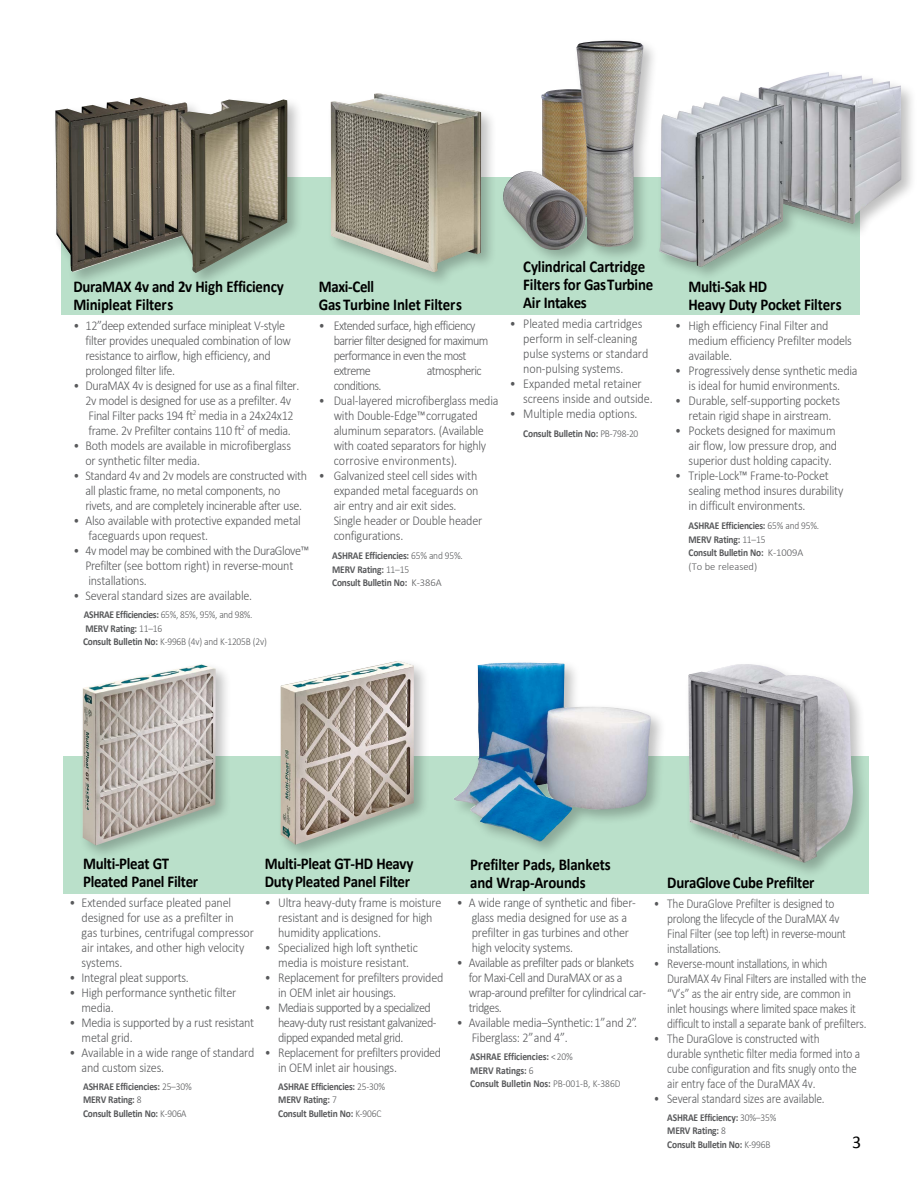
<style>
.page{position:relative;width:918px;height:1188px;background:#fff}
.page>*{position:absolute;margin:0;border:0;box-sizing:border-box;transform-origin:0 0}
.t1{font:18px "Calibri";color:#000}
.t2{font:700 16.5px/18px "Calibri";letter-spacing:-.02em;color:#000;scale:.9 1}
.t3{font:300 13.5px/15px "Calibri";letter-spacing:-.02em;color:#58595b;scale:.9 1}
.t4{font:300 13.5px/15px "Calibri";letter-spacing:-.02em;color:#58595b;scale:.85 1}
.t5{font:300 13.5px/15px "Calibri";letter-spacing:-.05em;color:#58595b;scale:.9 1}
.t6{font:300 13.5px/15px "Calibri";letter-spacing:-.04em;color:#58595b;scale:.9 1}
.t7{font:700 10.5px/13.5px "Calibri";letter-spacing:-.02em;color:#58595b;scale:.9 1}
.s1{font-weight:300}
</style>
<div class="page">
<div style="left:62px;top:177px;width:798px;height:138px;background:#bae0ca"></div>
<div style="left:63px;top:756px;width:806px;height:137px;background:#bae0ca"></div>
<div style="left:79px;top:661px;width:153px;height:200px;background:#000;opacity:.25"></div>
<img style="left:83px;top:664px;width:133px;height:181px">
<div style="left:277px;top:658px;width:153px;height:202px;background:#000;opacity:.25"></div>
<img style="left:281px;top:661px;width:133px;height:184px">
<div style="left:684px;top:661px;width:185px;height:217px;background:#000;opacity:.25"></div>
<img style="left:688px;top:664px;width:169px;height:199px">
<div style="left:656px;top:69px;width:262px;height:214px;background:#000;opacity:.25"></div>
<img style="left:659px;top:72px;width:242px;height:195px">
<div style="left:327px;top:90px;width:171px;height:198px;background:#000;opacity:.25"></div>
<img style="left:331px;top:93px;width:150px;height:180px">
<img style="left:541px;top:89px;width:32px;height:79px">
<div style="left:573px;top:37px;width:86px;height:226px;background:#000;opacity:.25"></div>
<img style="left:576px;top:40px;width:67px;height:207px">
<div style="left:499px;top:168px;width:103px;height:98px;background:#000;opacity:.25"></div>
<img style="left:502px;top:171px;width:86px;height:82px">
<div style="left:451px;top:659px;width:216px;height:199px;background:#000;opacity:.25"></div>
<img style="left:452px;top:663px;width:199px;height:179px">
<div style="left:52px;top:94px;width:152px;height:194px;background:#000;opacity:.25"></div>
<img style="left:55px;top:97px;width:121px;height:175px">
<div style="left:176px;top:96px;width:128px;height:193px;background:#000;opacity:.25"></div>
<img style="left:179px;top:99px;width:108px;height:174px">
<p class="t2" style="left:73px;top:278px;width:235px">DuraMAX 4v and 2v High Efficiency<br>Minipleat Filters</p>
<p class="t3" style="left:85px;top:318px;width:230px;text-indent:-12px">• 12” deep extended surface minipleat V-style filter provides unequaled combination of low resistance to airflow, high efficiency, and prolonged filter life.</p>
<p class="t3" style="left:85px;top:378px;width:239px;text-indent:-12px">• DuraMAX 4v is designed for use as a final filter.<br>2v model is designed for use as a prefilter. 4v Final Filter packs 194 ft<sup>2</sup> media in a 24x24x12 frame. 2v Prefilter contains 110 ft<sup>2</sup> of media.</p>
<p class="t3" style="left:85px;top:438px;width:230px;text-indent:-12px">• Both models are available in microfiberglass or synthetic filter media.</p>
<p class="t3" style="left:85px;top:468px;width:248px;text-indent:-12px">• Standard 4v and 2v models are constructed with all plastic frame, no metal components, no rivets, and are completely incinerable after use.</p>
<p class="t3" style="left:88px;top:513px;width:238px;text-indent:-15px">• Also available with protective expanded metal faceguards upon request.</p>
<p class="t3" style="left:85px;top:543px;width:250px;text-indent:-12px">• 4v model may be combined with the DuraGlove™<br>Prefilter (see bottom right) in reverse-mount installations.</p>
<p class="t3" style="left:73px;top:588px;width:200px">• Several standard sizes are available.</p>
<p class="t7" style="left:83px;top:608px;width:206px">ASHRAE Efficiencies: <span class="s1">65%, 85%, 95%, and 98%.<br></span>MERV Rating: <span class="s1">11–16<br></span>Consult Bulletin No: <span class="s1">K-996B (4v) and K-1205B (2v)</span></p>
<p class="t2" style="left:319px;top:278px;width:161px">Maxi-Cell<br>Gas Turbine Inlet Filters</p>
<p class="t5" style="left:334px;top:318px;width:173px;text-indent:-15px">• Extended surface, high efficiency barrier filter designed for maximum performance in even the most extreme</p>
<p class="t5" style="left:427px;top:363px;width:63px">atmospheric</p>
<p class="t5" style="left:334px;top:378px;width:55px">conditions.</p>
<p class="t3" style="left:334px;top:393px;width:185px;text-indent:-15px">• Dual-layered microfiberglass media with Double-Edge™ corrugated aluminum separators. (Available with coated separators for highly corrosive environments).</p>
<p class="t3" style="left:334px;top:468px;width:167px;text-indent:-15px">• Galvanized steel cell sides with expanded metal faceguards on air entry and air exit sides.<br>Single header or Double header configurations.</p>
<p class="t7" style="left:332px;top:549px;width:147px">ASHRAE Efficiencies: <span class="s1">65% and 95%.<br></span>MERV Rating: <span class="s1">11–15<br></span>Consult Bulletin No: <span class="s1">K-386A</span></p>
<p class="t2" style="left:523px;top:258px;width:146px">Cylindrical Cartridge<br>Filters for Gas Turbine<br>Air Intakes</p>
<p class="t3" style="left:523px;top:316px;width:140px;text-indent:-13px">• Pleated media cartridges perform in self-cleaning pulse systems or standard non-pulsing systems.</p>
<p class="t3" style="left:523px;top:376px;width:145px;text-indent:-13px">• Expanded metal retainer screens inside and outside.</p>
<p class="t3" style="left:510px;top:406px;width:144px">• Multiple media options.</p>
<p class="t7" style="left:523px;top:427px;width:129px">Consult Bulletin No: <span class="s1">PB-798-20</span></p>
<p class="t2" style="left:689px;top:278px;width:172px">Multi-Sak HD<br>Heavy Duty Pocket Filters</p>
<p class="t3" style="left:689px;top:318px;width:183px;text-indent:-13px">• High efficiency Final Filter and medium efficiency Prefilter models available.</p>
<p class="t3" style="left:675px;top:363px;width:204px;text-align:center">• Progressively dense synthetic media is ideal for humid environments.</p>
<p class="t3" style="left:675px;top:393px;width:185px;text-align:center">• Durable, self-supporting pockets retain rigid shape in airstream.</p>
<p class="t3" style="left:689px;top:423px;width:167px;text-indent:-13px">• Pockets designed for maximum air flow, low pressure drop, and superior dust holding capacity.</p>
<p class="t3" style="left:689px;top:468px;width:174px;text-indent:-13px">• Triple-Lock™ Frame-to-Pocket sealing method insures durability in difficult environments.</p>
<p class="t7" style="left:689px;top:519px;width:147px">ASHRAE Efficiencies: <span class="s1">65% and 95%.<br></span>MERV Rating: <span class="s1">11–15<br></span>Consult Bulletin No: <span class="s1">K-1009A (To be released)</span></p>
<p class="t2" style="left:83px;top:855px;width:129px">Multi-Pleat GT<br>Pleated Panel Filter</p>
<p class="t3" style="left:82px;top:895px;width:193px;text-indent:-12px">• Extended surface pleated panel designed for use as a prefilter in<br>gas turbines, centrifugal compressor air intakes, and other high velocity systems.</p>
<p class="t3" style="left:70px;top:970px;width:134px">• Integral pleat supports.</p>
<p class="t3" style="left:82px;top:985px;width:173px;text-indent:-12px">• High performance synthetic filter media.</p>
<p class="t3" style="left:82px;top:1015px;width:193px;text-indent:-12px">• Media is supported by a rust resistant metal grid.</p>
<p class="t3" style="left:82px;top:1045px;width:193px;text-indent:-12px">• Available in a wide range of standard and custom sizes.</p>
<p class="t7" style="left:83px;top:1079px;width:122px">ASHRAE Efficiencies: <span class="s1">25–30%<br></span>MERV Rating: <span class="s1">8<br></span>Consult Bulletin No: <span class="s1">K-906A</span></p>
<p class="t2" style="left:265px;top:855px;width:167px">Multi-Pleat GT-HD Heavy<br>Duty Pleated Panel Filter</p>
<p class="t3" style="left:278px;top:895px;width:183px;text-indent:-13px">• Ultra heavy-duty frame is moisture resistant and is designed for high humidity applications.</p>
<p class="t3" style="left:265px;top:940px;width:172px;text-align:center">• Specialized high loft synthetic media is moisture resistant.</p>
<p class="t3" style="left:278px;top:970px;width:185px;text-indent:-13px">• Replacement for prefilters provided in OEM inlet air housings.</p>
<p class="t5" style="left:278px;top:1000px;width:177px;text-indent:-13px">• Media is supported by a specialized heavy-duty rust resistant galvanized&shy;dipped expanded metal grid.</p>
<p class="t3" style="left:278px;top:1045px;width:183px;text-indent:-13px">• Replacement for prefilters provided in OEM inlet air housings.</p>
<p class="t7" style="left:278px;top:1080px;width:120px">ASHRAE Efficiencies: <span class="s1">25-30%<br></span>MERV Rating: <span class="s1">7<br></span>Consult Bulletin No: <span class="s1">K-906C</span></p>
<p class="t2" style="left:470px;top:855px;width:158px">Prefilter Pads, Blankets and Wrap-Arounds</p>
<p class="t3" style="left:472px;top:895px;width:184px;text-indent:-15px">• A wide range of synthetic and fiber&shy;glass media designed for use as a prefilter in gas turbines and other high velocity systems.</p>
<p class="t6" style="left:469px;top:955px;width:199px;text-indent:-12px">• Available as prefilter pads or blankets for Maxi-Cell and DuraMAX or as a wrap-around prefilter for cylindrical car&shy;tridges.</p>
<p class="t3" style="left:472px;top:1015px;width:185px;text-indent:-15px">• Available media –Synthetic: 1” and 2”.<br>Fiberglass: 2” and 4”.</p>
<p class="t7" style="left:470px;top:1050px;width:169px">ASHRAE Efficiencies: <span class="s1">&lt;20%<br></span>MERV Ratings: <span class="s1">6<br></span>Consult Bulletin Nos: <span class="s1">PB-001-B, K-386D</span></p>
<p class="t2" style="left:667px;top:874px;width:165px">DuraGlove Cube Prefilter</p>
<p class="t4" style="left:667px;top:896px;width:212px;text-indent:-13px">• The DuraGlove Prefilter is designed to prolong the lifecycle of the DuraMAX 4v Final Filter (see top left) in reverse-mount installations.</p>
<p class="t4" style="left:667px;top:956px;width:236px;text-indent:-13px">• Reverse-mount installations, in which DuraMAX 4v Final Filters are installed with the “V’s” as the air entry side, are common in inlet housings where limited space makes it difficult to install a separate bank of prefilters.</p>
<p class="t4" style="left:667px;top:1031px;width:229px;text-indent:-13px">• The DuraGlove is constructed with<br>durable synthetic filter media formed into a cube configuration and fits snugly onto the air entry face of the DuraMAX 4v.</p>
<p class="t4" style="left:654px;top:1091px;width:203px">• Several standard sizes are available.</p>
<p class="t7" style="left:667px;top:1110px;width:123px">ASHRAE Efficiency: <span class="s1">30%–35%<br></span>MERV Rating: <span class="s1">8<br></span>Consult Bulletin No: <span class="s1">K-996B</span></p>
<h1 class="t1" style="left:852px;top:1130px;width:11px">3</h1>
</div>
